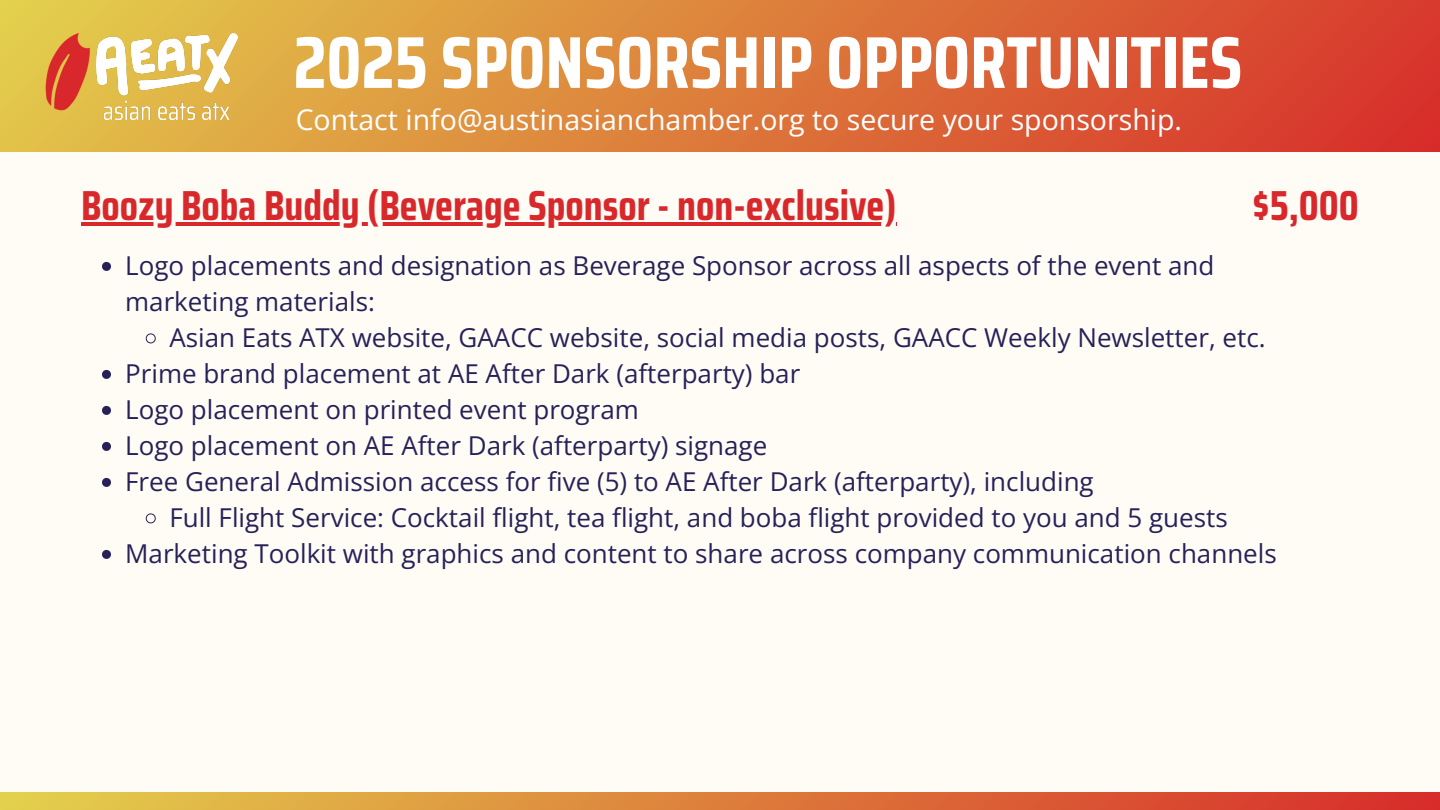
<style>
.page{position:relative;width:1440px;height:810px;background:#fffcf5}
.page>*{position:absolute;margin:0;border:0;box-sizing:border-box;transform-origin:0 0}
.t1{font:700 73.4px "Saira Condensed";color:#fff}
.t2{font:700 42px "Saira Condensed";color:#d9282c}
.t3{font:28.5px "Open Sans";color:#fff}
.t4{font:26px/36px "Open Sans";color:#262259}
</style>
<div class="page">
<svg style="left:102px;top:262px;width:9px;height:9px"></svg>
<svg style="left:145px;top:333px;width:11px;height:11px"></svg>
<svg style="left:102px;top:370px;width:9px;height:9px"></svg>
<svg style="left:102px;top:406px;width:9px;height:9px"></svg>
<svg style="left:102px;top:442px;width:9px;height:9px"></svg>
<svg style="left:102px;top:478px;width:9px;height:9px"></svg>
<svg style="left:145px;top:513px;width:11px;height:11px"></svg>
<svg style="left:102px;top:550px;width:9px;height:9px"></svg>
<hr style="left:81px;top:222px;width:816px;height:4px;background:#d9282c">
<div style="left:0;top:0;width:1440px;height:152px;background:linear-gradient(to right,#e2cb4b,#d8322c)"></div>
<div style="left:0;top:792px;width:1440px;height:18px;background:linear-gradient(to right,#e3d14d,#d72c2b)"></div>
<img style="left:28px;top:33px;width:69px;height:79px">
<img style="left:97px;top:33px;width:140px;height:96px">
<p class="t1" style="left:293px;top:5px;width:950px">2025 SPONSORSHIP OPPORTUNITIES</p>
<p class="t3" style="left:296px;top:100px;width:888px">Contact info@austinasianchamber.org to secure your sponsorship.</p>
<p class="t2" style="left:81px;top:172px;width:817px">Boozy Boba Buddy (Beverage Sponsor - non-exclusive)</p>
<p class="t2" style="left:1253px;top:172px;width:108px">$5,000</p>
<p class="t4" style="left:125px;top:247px;width:1091px">Logo placements and designation as Beverage Sponsor across all aspects of the event and marketing materials:</p>
<p class="t4" style="left:169px;top:319px;width:1098px">Asian Eats ATX website, GAACC website, social media posts, GAACC Weekly Newsletter, etc.</p>
<h1 class="t4" style="left:125px;top:355px;width:677px">Prime brand placement at AE After Dark (afterparty) bar</h1>
<h2 class="t4" style="left:125px;top:391px;width:515px">Logo placement on printed event program</h2>
<h2 class="t4" style="left:125px;top:427px;width:644px">Logo placement on AE After Dark (afterparty) signage</h2>
<p class="t4" style="left:125px;top:463px;width:970px">Free General Admission access for five (5) to AE After Dark (afterparty), including</p>
<p class="t4" style="left:169px;top:499px;width:1060px">Full Flight Service: Cocktail flight, tea flight, and boba flight provided to you and 5 guests</p>
<p class="t4" style="left:125px;top:535px;width:1153px">Marketing Toolkit with graphics and content to share across company communication channels</p>
</div>
